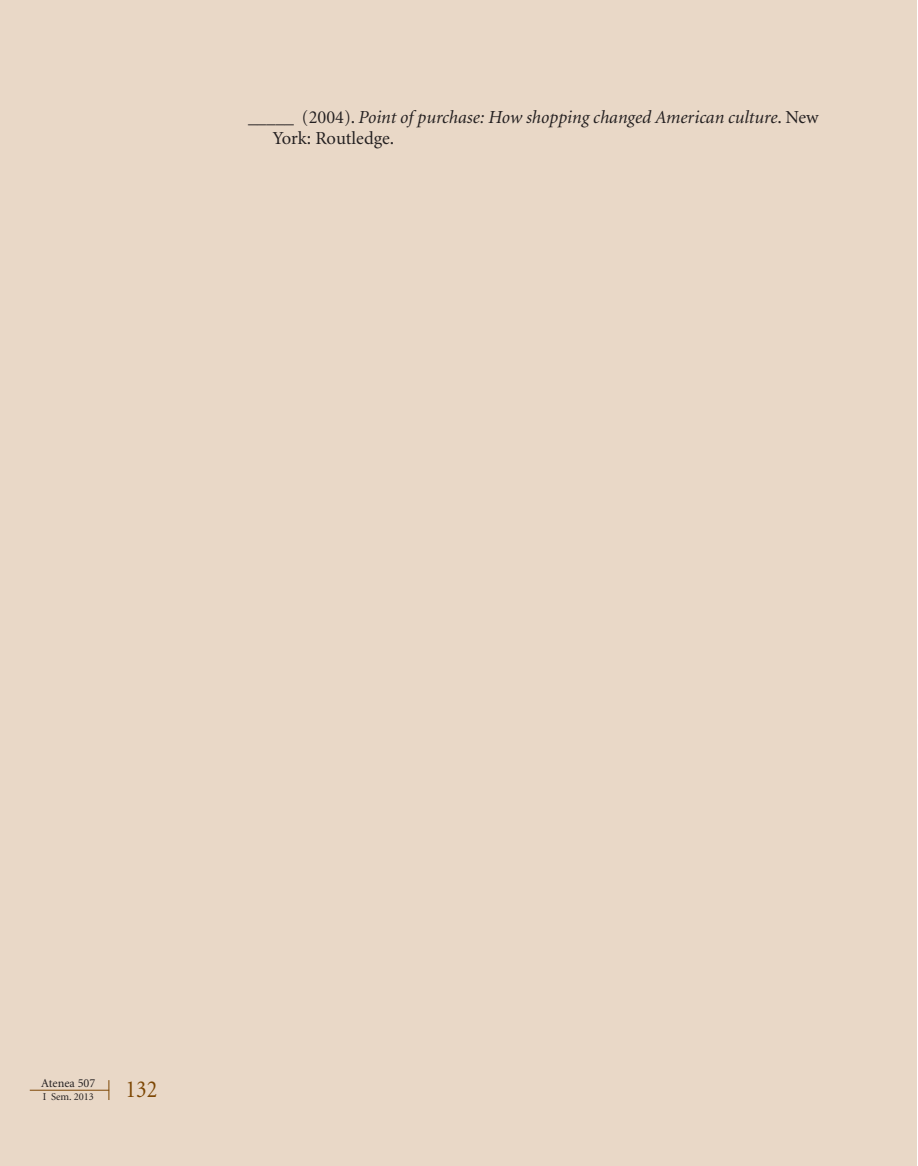
<style>
.page{position:relative;width:918px;height:1166px;background:#e9d8c7}
.page>*{position:absolute;margin:0;border:0;box-sizing:border-box;transform-origin:0 0}
.t1{font:24.5px "Minion";color:#7d4704;scale:.9 1}
.t2{font:italic 18.38px/21px "Minion";color:#231f20}
.t3{font:12.25px "Minion";color:#231f20}
.t4{font:10.5px "Minion";color:#231f20}
.s1{font-style:normal}
</style>
<div class="page">
<hr style="left:30px;top:1090px;width:79px;height:1px;background:#7d4704">
<svg style="left:109px;top:1080px;width:1px;height:20px"></svg>
<img style="left:917px;top:0;width:1px;height:1166px">
<p class="t2" style="left:273px;top:107px;width:547px;text-indent:-25px"><span class="s1">_____ (2004).</span> Point of purchase: How shopping changed American culture<span class="s1">. New<br>York: Routledge.</span></p>
<p class="t3" style="left:41px;top:1077px;width:56px">Atenea 507</p>
<p class="t4" style="left:43px;top:1091px;width:53px">I Sem. 2013</p>
<h1 class="t1" style="left:126px;top:1077px;width:37px">132</h1>
</div>
